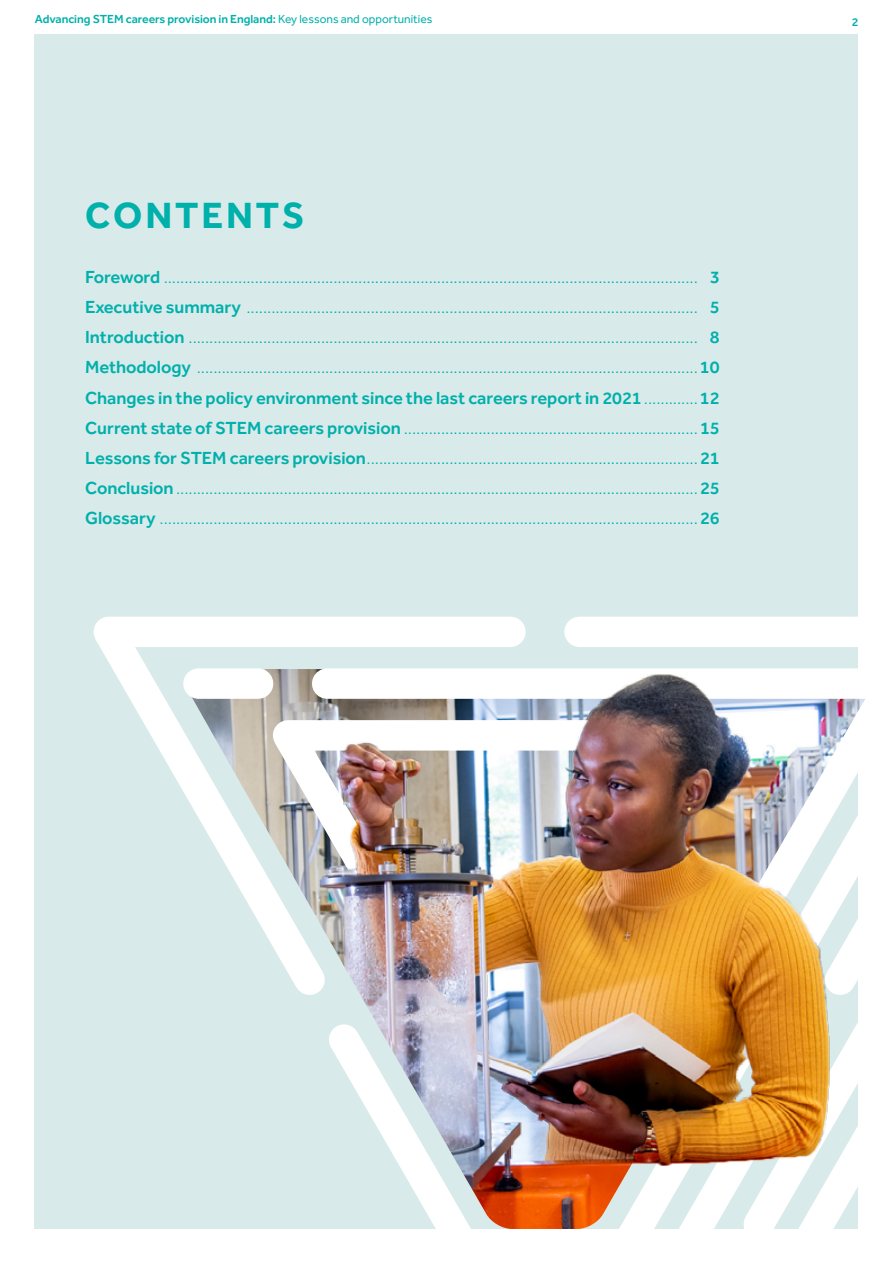
<style>
.page{position:relative;width:893px;height:1263px;background:#fff}
.page>*{position:absolute;margin:0;border:0;box-sizing:border-box;transform-origin:0 0}
.t1{font:700 37.5px "Effra CC";letter-spacing:.08em;color:#00b0ab}
.t2{font:300 18px/30.2px "Effra CC";color:#00b0ab;text-align:justify}
.t3{font:600 12px "Effra CC";color:#00b0ab}
.s1{font-weight:400}
.s2{font-weight:600}
</style>
<div class="page">
<div style="left:35px;top:34px;width:823px;height:1195px;background:#d9eaea"></div>
<img style="left:114px;top:616px;width:751px;height:613px">
<p class="t3" style="left:35px;top:11px;width:399px">Advancing STEM careers provision in England: <span class="s1">Key lessons and opportunities</span></p>
<p class="t3" style="left:852px;top:14px;width:8px">2</p>
<h1 class="t1" style="left:85px;top:191px;width:220px">CONTENTS</h1>
<p class="t2" style="left:85px;top:264px;width:636px"><span class="s2">Foreword</span> ................................................................................................................................. <span class="s2">3<br>Executive summary</span> ............................................................................................................. <span class="s2">5<br>Introduction</span> ........................................................................................................................... <span class="s2">8<br>Methodology</span> .........................................................................................................................<span class="s2">10<br>Changes in the policy environment since the last careers report in 2021</span>.............<span class="s2">12<br>Current state of STEM careers provision</span> .......................................................................<span class="s2">15<br>Lessons for STEM careers provision</span>................................................................................<span class="s2">21<br>Conclusion</span> ..............................................................................................................................<span class="s2">25<br>Glossary</span> ..................................................................................................................................<span class="s2">26</span></p>
</div>
